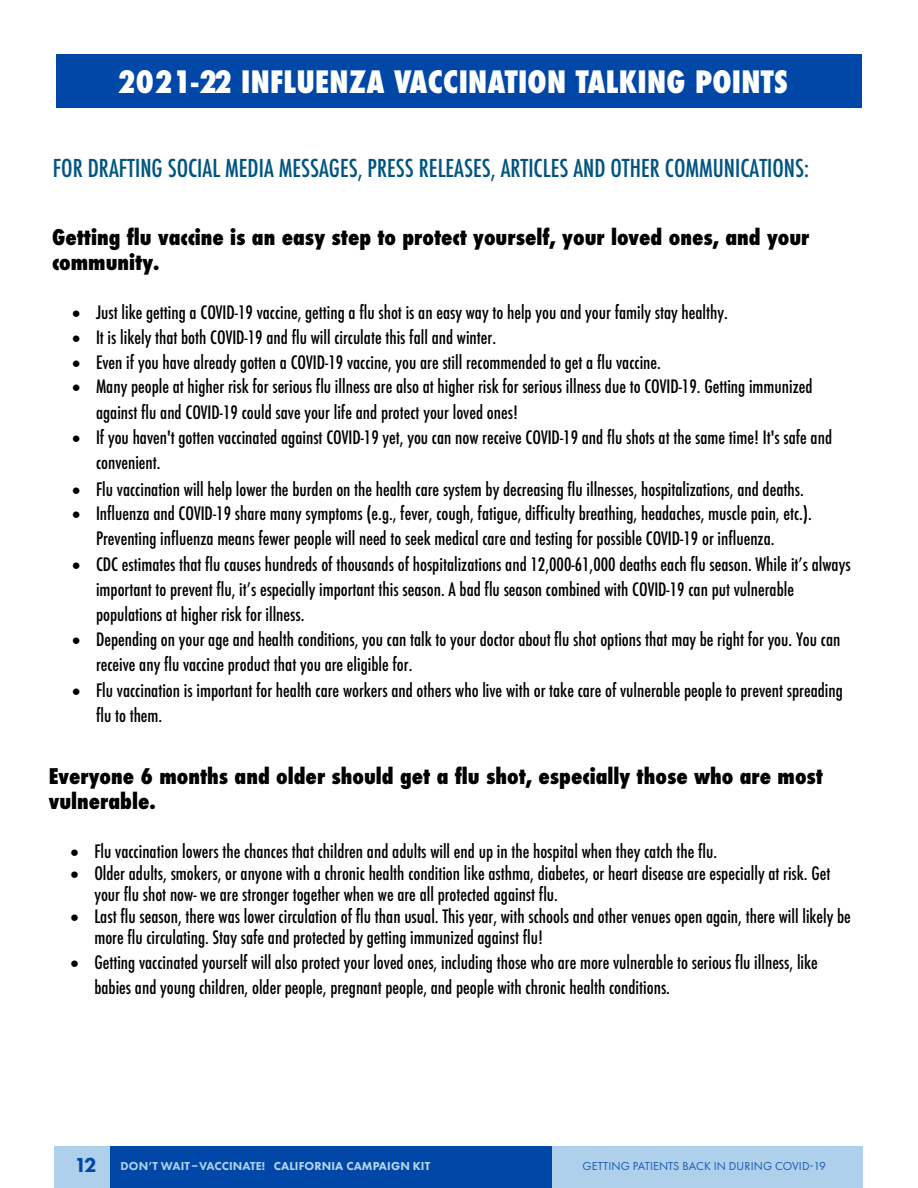
<style>
.page{position:relative;width:918px;height:1188px;background:#fff}
.page>*{position:absolute;margin:0;border:0;box-sizing:border-box;transform-origin:0 0}
.t1{font:800 condensed 30px "Futura";letter-spacing:.01em;color:#fff}
.t2{font:500 condensed 24px "Futura";color:#005480}
.t3{font:800 condensed 21px/25.2px "Futura";color:#000}
.t4{font:500 condensed 18px/25.2px "Futura";color:#000}
.t5{font:800 12px "Futura PT";letter-spacing:.01em;color:#b6d5ed}
.t6{font:12px "Futura PT";letter-spacing:.01em;color:#1a5ab0}
.s1{font-size:21px;color:#0047a7}
.s2{color:#aed0eb}
</style>
<div class="page">
<div style="left:56px;top:54px;width:806px;height:54px;background:#0047a7"></div>
<div style="left:54px;top:1146px;width:499px;height:42px;background:#0047a7"></div>
<div style="left:553px;top:1146px;width:310px;height:42px;background:#aed0eb"></div>
<div style="left:54px;top:1146px;width:56px;height:42px;background:#aed0eb"></div>
<h1 class="t1" style="left:118px;top:61px;width:672px">2021-22 INFLUENZA VACCINATION TALKING POINTS</h1>
<h2 class="t2" style="left:53px;top:153px;width:758px">FOR DRAFTING SOCIAL MEDIA MESSAGES, PRESS RELEASES, ARTICLES AND OTHER COMMUNICATIONS:</h2>
<p class="t3" style="left:52px;top:225px;width:759px">Getting flu vaccine is an easy step to protect yourself, your loved ones, and your community.</p>
<p class="t4" style="left:72px;top:299px;width:657px">• Just like getting a COVID-19 vaccine, getting a flu shot is an easy way to help you and your family stay healthy.</p>
<p class="t4" style="left:72px;top:325px;width:426px">• It is likely that both COVID-19 and flu will circulate this fall and winter.</p>
<p class="t4" style="left:72px;top:350px;width:590px">• Even if you have already gotten a COVID-19 vaccine, you are still recommended to get a flu vaccine.</p>
<p class="t4" style="left:96px;top:374px;width:718px;text-indent:-24px">• Many people at higher risk for serious flu illness are also at higher risk for serious illness due to COVID-19. Getting immunized against flu and COVID-19 could save your life and protect your loved ones!</p>
<p class="t4" style="left:96px;top:425px;width:738px;text-indent:-24px">• If you haven't gotten vaccinated against COVID-19 yet, you can now receive COVID-19 and flu shots at the same time! It's safe and convenient.</p>
<p class="t4" style="left:72px;top:477px;width:733px">• Flu vaccination will help lower the burden on the health care system by decreasing flu illnesses, hospitalizations, and deaths.</p>
<p class="t4" style="left:96px;top:501px;width:717px;text-indent:-24px">• Influenza and COVID-19 share many symptoms (e.g., fever, cough, fatigue, difficulty breathing, headaches, muscle pain, etc.).<br>Preventing influenza means fewer people will need to seek medical care and testing for possible COVID-19 or influenza.</p>
<p class="t4" style="left:96px;top:551px;width:756px;text-indent:-24px">• CDC estimates that flu causes hundreds of thousands of hospitalizations and 12,000-61,000 deaths each flu season. While itʼs always important to prevent flu, itʼs especially important this season. A bad flu season combined with COVID-19 can put vulnerable populations at higher risk for illness.</p>
<p class="t4" style="left:96px;top:627px;width:746px;text-indent:-24px">• Depending on your age and health conditions, you can talk to your doctor about flu shot options that may be right for you. You can receive any flu vaccine product that you are eligible for.</p>
<p class="t4" style="left:96px;top:677px;width:748px;text-indent:-24px">• Flu vaccination is important for health care workers and others who live with or take care of vulnerable people to prevent spreading flu to them.</p>
<p class="t3" style="left:49px;top:764px;width:776px">Everyone 6 months and older should get a flu shot, especially those who are most vulnerable.</p>
<p class="t4" style="left:70px;top:839px;width:648px">• Flu vaccination lowers the chances that children and adults will end up in the hospital when they catch the flu.</p>
<p class="t4" style="left:94px;top:862px;width:738px;line-height:21.6px;text-indent:-24px">• Older adults, smokers, or anyone with a chronic health condition like asthma, diabetes, or heart disease are especially at risk. Get your flu shot now- we are stronger together when we are all protected against flu.</p>
<p class="t4" style="left:94px;top:906px;width:758px;line-height:21.6px;text-indent:-24px">• Last flu season, there was lower circulation of flu than usual. This year, with schools and other venues open again, there will likely be more flu circulating. Stay safe and protected by getting immunized against flu!</p>
<p class="t4" style="left:94px;top:950px;width:725px;text-indent:-24px">• Getting vaccinated yourself will also protect your loved ones, including those who are more vulnerable to serious flu illness, like babies and young children, older people, pregnant people, and people with chronic health conditions.</p>
<p class="t5" style="left:75px;top:1159px;width:357px"><span class="s1">12</span> <span class="s2">DON’T WAIT–VACCINATE!</span> CALIFORNIA CAMPAIGN KIT</p>
<p class="t6" style="left:583px;top:1159px;width:245px">GETTING PATIENTS BACK IN DURING COVID-19</p>
</div>
